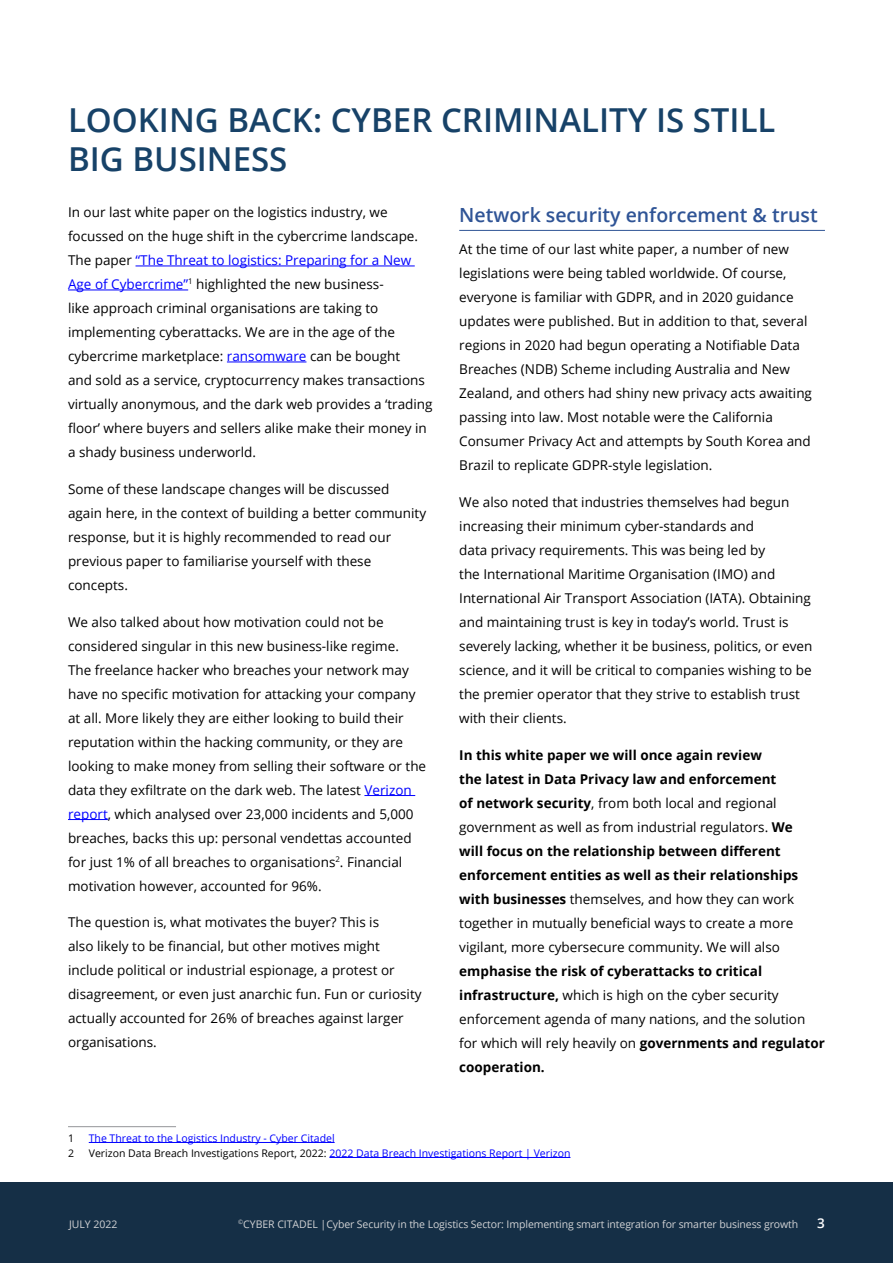
<style>
.page{position:relative;width:893px;height:1263px;background:#fff}
.page>*{position:absolute;margin:0;border:0;box-sizing:border-box;transform-origin:0 0}
.t1{font:600 33px/39.6px "Open Sans";color:#174268}
.t2{font:600 19.5px "Open Sans";color:#2f5496}
.t3{font:13.5px/24px "Open Sans";color:#000}
.t4{font:700 13.5px/24px "Open Sans";color:#000}
.t5{font:600 13.5px "Open Sans";color:#fff}
.t6{font:10.5px "Open Sans";letter-spacing:-.01em;color:#d1d2d4}
.t7{font:10.5px "Open Sans";color:#000}
.t8{font:10.5px "Open Sans";color:#00f}
.s1{color:#00f}
.s2{font-weight:400}
.s3{font-weight:700}
</style>
<div class="page">
<hr style="left:136px;top:266px;width:279px;height:1px;background:#00f">
<hr style="left:68px;top:290px;width:120px;height:1px;background:#00f">
<hr style="left:227px;top:362px;width:79px;height:1px;background:#00f">
<hr style="left:364px;top:795px;width:51px;height:1px;background:#00f">
<hr style="left:68px;top:819px;width:40px;height:1px;background:#00f">
<hr style="left:68px;top:1126px;width:108px;height:1px;background:#939598">
<hr style="left:89px;top:1142px;width:246px;height:1px;background:#00f">
<hr style="left:329px;top:1157px;width:241px;height:1px;background:#00f">
<hr style="left:459px;top:230px;width:366px;height:1px;background:#2f5496">
<div style="left:0;top:1182px;width:893px;height:81px;background:#152f46"></div>
<h1 class="t1" style="left:68px;top:99px;width:709px">LOOKING BACK: CYBER CRIMINALITY IS STILL<br>BIG BUSINESS</h1>
<p class="t3" style="left:68px;top:200px;width:366px">In our last white paper on the logistics industry, we focussed on the huge shift in the cybercrime landscape.<br>The paper <span class="s1">“The Threat to logistics: Preparing for a New Age of Cybercrime”</span><sup>1</sup> highlighted the new business-<br>like approach criminal organisations are taking to implementing cyberattacks. We are in the age of the cybercrime marketplace: <span class="s1">ransomware</span> can be bought<br>and sold as a service, cryptocurrency makes transactions virtually anonymous, and the dark web provides a ‘trading floor’ where buyers and sellers alike make their money in a shady business underworld.</p>
<p class="t3" style="left:68px;top:476px;width:360px">Some of these landscape changes will be discussed again here, in the context of building a better community response, but it is highly recommended to read our previous paper to familiarise yourself with these concepts.</p>
<p class="t3" style="left:68px;top:609px;width:360px">We also talked about how motivation could not be considered singular in this new business-like regime.<br>The freelance hacker who breaches your network may have no specific motivation for attacking your company at all. More likely they are either looking to build their reputation within the hacking community, or they are looking to make money from selling their software or the data they exfiltrate on the dark web. The latest <span class="s1">Verizon report</span>, which analysed over 23,000 incidents and 5,000 breaches, backs this up: personal vendettas accounted for just 1% of all breaches to organisations<sup>2</sup>. Financial motivation however, accounted for 96%.</p>
<p class="t3" style="left:68px;top:910px;width:355px">The question is, what motivates the buyer? This is<br>also likely to be financial, but other motives might include political or industrial espionage, a protest or disagreement, or even just anarchic fun. Fun or curiosity actually accounted for 26% of breaches against larger organisations.</p>
<h2 class="t2" style="left:459px;top:201px;width:360px">Network security enforcement &amp; trust</h2>
<p class="t3" style="left:459px;top:237px;width:354px">At the time of our last white paper, a number of new legislations were being tabled worldwide. Of course, everyone is familiar with GDPR, and in 2020 guidance updates were published. But in addition to that, several regions in 2020 had begun operating a Notifiable Data Breaches (NDB) Scheme including Australia and New Zealand, and others had shiny new privacy acts awaiting passing into law. Most notable were the California Consumer Privacy Act and attempts by South Korea and Brazil to replicate GDPR-style legislation.</p>
<p class="t3" style="left:459px;top:490px;width:355px">We also noted that industries themselves had begun increasing their minimum cyber-standards and<br>data privacy requirements. This was being led by<br>the International Maritime Organisation (IMO) and International Air Transport Association (IATA). Obtaining and maintaining trust is key in today’s world. Trust is severely lacking, whether it be business, politics, or even science, and it will be critical to companies wishing to be the premier operator that they strive to establish trust with their clients.</p>
<p class="t4" style="left:459px;top:742px;width:340px">In this white paper we will once again review<br>the latest in Data Privacy law and enforcement<br>of network security<span class="s2">, from both local and regional government as well as from industrial regulators.</span> We will focus on the relationship between different enforcement entities as well as their relationships with businesses <span class="s2">themselves, and how they can work together in mutually beneficial ways to create a more vigilant, more cybersecure community. We will also</span></p>
<p class="t3" style="left:459px;top:958px;width:367px"><span class="s3">emphasise the risk of cyberattacks to critical infrastructure,</span> which is high on the cyber security enforcement agenda of many nations, and the solution for which will rely heavily on <span class="s3">governments and regulator cooperation.</span></p>
<p class="t7" style="left:68px;top:1131px;width:8px">1</p>
<p class="t8" style="left:89px;top:1131px;width:247px">The Threat to the Logistics Industry - Cyber Citadel</p>
<p class="t7" style="left:68px;top:1146px;width:8px">2</p>
<p class="t7" style="left:89px;top:1146px;width:483px">Verizon Data Breach Investigations Report, 2022: <span class="s1">2022 Data Breach Investigations Report | Verizon</span></p>
<p class="t6" style="left:69px;top:1216px;width:50px">JULY 2022</p>
<p class="t6" style="left:238px;top:1216px;width:561px"><sup>©</sup>CYBER CITADEL |Cyber Security in the Logistics Sector: Implementing smart integration for smarter business growth</p>
<p class="t5" style="left:817px;top:1214px;width:9px">3</p>
</div>
